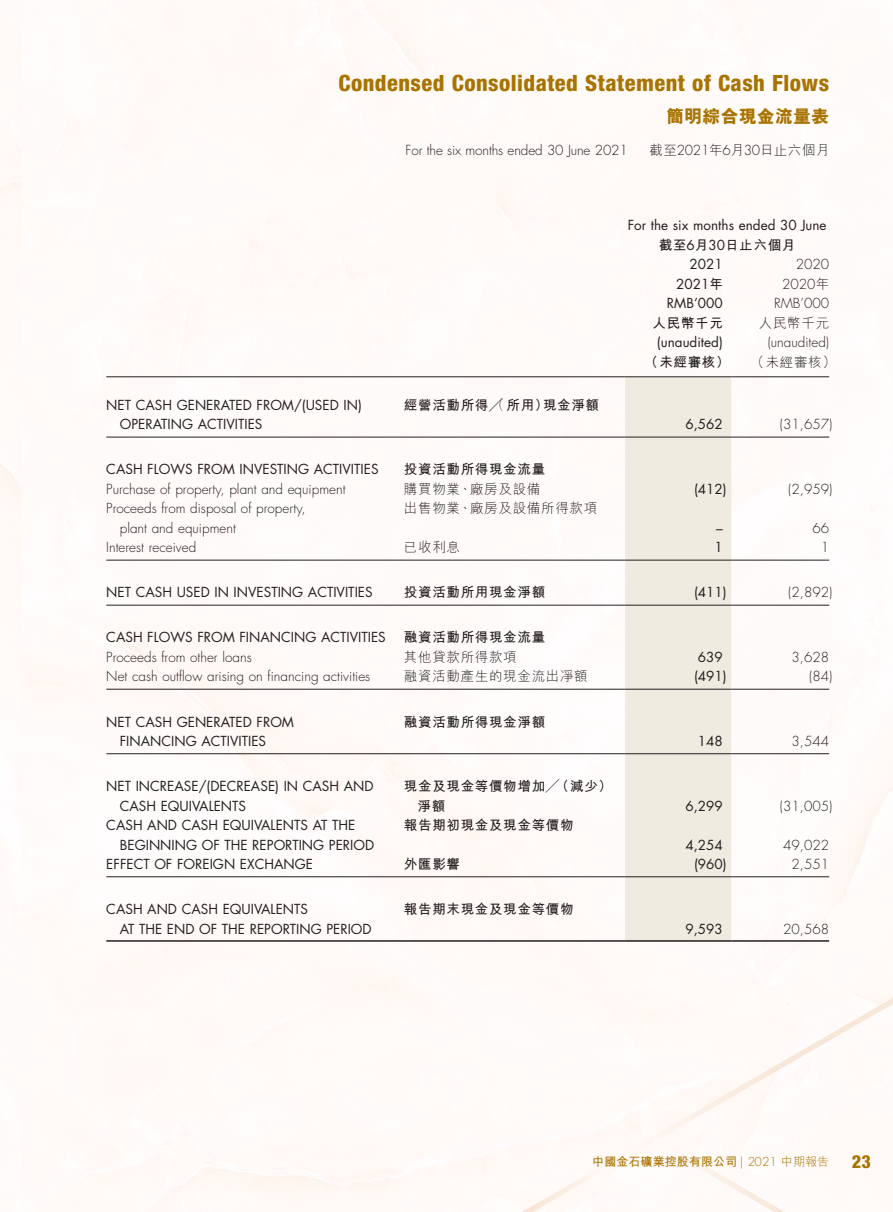
<style>
.page{position:relative;width:893px;height:1212px;background:#fff}
.page>*{position:absolute;margin:0;border:0;box-sizing:border-box;transform-origin:0 0}
.t1{font:800 condensed 22.5px "Helvetica Neue LT Std";letter-spacing:.02em;color:#a97300}
.t2{font:800 18px "M Hei HK";letter-spacing:.005em;color:#a97300}
.t3{font:800 condensed 18px "Helvetica Neue LT Std";color:#a97300}
.t4{font:13.5px/19.5px "Futura Std";color:#231f20}
.t5{font:300 13.5px/19.5px "Futura Std";color:#231f20}
.t6{font:700 13.5px/19.5px "M Hei HK";letter-spacing:.05em;color:#231f20}
.t7{font:300 13.5px "M Hei HK";letter-spacing:.05em;color:#231f20}
.t8{font:700 12px "M Hei HK";letter-spacing:.01em;color:#a97300}
.s1{font-family:"Futura Std"}
.s2{font-family:"Adobe Ming Std";font-weight:300}
.s3{font-family:"Futura Std";font-weight:400}
.s4{font-family:"M Hei HK";font-weight:700}
.s5{font-family:"M Hei HK"}
.s6{font-family:"Futura Std";font-weight:300}
.s7{font-weight:300}
</style>
<div class="page">
<img style="left:0;top:0;width:893px;height:1212px">
<div style="left:625px;top:377px;width:106px;height:563px;background:#efebe0"></div>
<hr style="left:106px;top:376px;width:298px;height:1px;background:#231f20">
<hr style="left:404px;top:376px;width:221px;height:1px;background:#231f20">
<hr style="left:625px;top:376px;width:106px;height:1px;background:#231f20">
<hr style="left:731px;top:376px;width:98px;height:1px;background:#231f20">
<hr style="left:106px;top:437px;width:298px;height:1px;background:#231f20">
<hr style="left:404px;top:437px;width:221px;height:1px;background:#231f20">
<hr style="left:625px;top:437px;width:106px;height:1px;background:#231f20">
<hr style="left:731px;top:437px;width:98px;height:1px;background:#231f20">
<hr style="left:106px;top:560px;width:298px;height:1px;background:#231f20">
<hr style="left:404px;top:560px;width:221px;height:1px;background:#231f20">
<hr style="left:625px;top:560px;width:106px;height:1px;background:#231f20">
<hr style="left:731px;top:560px;width:98px;height:1px;background:#231f20">
<hr style="left:106px;top:605px;width:298px;height:1px;background:#231f20">
<hr style="left:404px;top:605px;width:221px;height:1px;background:#231f20">
<hr style="left:625px;top:605px;width:106px;height:1px;background:#231f20">
<hr style="left:731px;top:605px;width:98px;height:1px;background:#231f20">
<hr style="left:106px;top:689px;width:298px;height:1px;background:#231f20">
<hr style="left:404px;top:689px;width:221px;height:1px;background:#231f20">
<hr style="left:625px;top:689px;width:106px;height:1px;background:#231f20">
<hr style="left:731px;top:689px;width:98px;height:1px;background:#231f20">
<hr style="left:106px;top:753px;width:298px;height:1px;background:#231f20">
<hr style="left:404px;top:753px;width:221px;height:1px;background:#231f20">
<hr style="left:625px;top:753px;width:106px;height:1px;background:#231f20">
<hr style="left:731px;top:753px;width:98px;height:1px;background:#231f20">
<hr style="left:106px;top:876px;width:298px;height:1px;background:#231f20">
<hr style="left:404px;top:876px;width:221px;height:1px;background:#231f20">
<hr style="left:625px;top:876px;width:106px;height:1px;background:#231f20">
<hr style="left:731px;top:876px;width:98px;height:1px;background:#231f20">
<hr style="left:106px;top:940px;width:298px;height:2px;background:#231f20">
<hr style="left:404px;top:940px;width:221px;height:2px;background:#231f20">
<hr style="left:625px;top:940px;width:106px;height:2px;background:#231f20">
<hr style="left:731px;top:940px;width:98px;height:2px;background:#231f20">
<h1 class="t1" style="left:339px;top:69px;width:492px">Condensed Consolidated Statement of Cash Flows</h1>
<h2 class="t2" style="left:666px;top:107px;width:164px">簡明綜合現金流量表</h2>
<p class="t5" style="left:406px;top:140px;width:224px">For the six months ended 30 June 2021</p>
<p class="t7" style="left:650px;top:143px;width:181px">截至<span class="s1">2021</span>年<span class="s1">6</span>月<span class="s1">30</span>日止六個月</p>
<p class="t4" style="left:120px;top:395px;width:244px;text-indent:-14px">NET CASH GENERATED FROM/(USED IN)<br>OPERATING ACTIVITIES</p>
<p class="t6" style="left:404px;top:394px;width:197px">經營活動所得<span class="s2">╱（</span>所用）現金淨額</p>
<p class="t4" style="left:628px;top:216px;width:200px">For the six months ended 30 June</p>
<p class="t6" style="left:659px;top:234px;width:138px">截至<span class="s3">6</span>月<span class="s3">30</span>日止六個月</p>
<p class="t4" style="left:690px;top:255px;width:35px">2021</p>
<p class="t5" style="left:796px;top:255px;width:35px">2020</p>
<p class="t4" style="left:676px;top:274px;width:48px">2021<span class="s4">年</span></p>
<p class="t5" style="left:782px;top:275px;width:49px">2020<span class="s5">年</span></p>
<p class="t4" style="left:667px;top:294px;width:57px">RMB’000</p>
<p class="t5" style="left:774px;top:294px;width:57px">RMB’000</p>
<p class="t6" style="left:653px;top:312px;width:72px">人民幣千元</p>
<p class="t7" style="left:759px;top:316px;width:72px">人民幣千元</p>
<p class="t4" style="left:657px;top:333px;width:67px">(unaudited)</p>
<p class="t5" style="left:768px;top:333px;width:63px">(unaudited)</p>
<p class="t6" style="left:644px;top:351px;width:87px">（未經審核）</p>
<p class="t7" style="left:751px;top:355px;width:87px">（未經審核）</p>
<p class="t4" style="left:685px;top:415px;width:39px">6,562</p>
<p class="t5" style="left:780px;top:415px;width:54px">(31,657)</p>
<p class="t4" style="left:106px;top:460px;width:274px">CASH FLOWS FROM INVESTING ACTIVITIES</p>
<p class="t6" style="left:404px;top:458px;width:143px">投資活動所得現金流量</p>
<p class="t5" style="left:106px;top:480px;width:241px">Purchase of property, plant and equipment</p>
<p class="t7" style="left:404px;top:482px;width:138px">購買物業、廠房及設備</p>
<p class="t4" style="left:694px;top:479px;width:34px">(412)</p>
<p class="t5" style="left:788px;top:480px;width:46px">(2,959)</p>
<p class="t5" style="left:120px;top:499px;width:187px;text-indent:-14px">Proceeds from disposal of property, plant and equipment</p>
<p class="t7" style="left:404px;top:501px;width:195px">出售物業、廠房及設備所得款項</p>
<p class="t4" style="left:716px;top:518px;width:8px">–</p>
<p class="t5" style="left:812px;top:519px;width:18px">66</p>
<p class="t5" style="left:106px;top:538px;width:91px">Interest received</p>
<p class="t7" style="left:404px;top:540px;width:58px">已收利息</p>
<p class="t4" style="left:715px;top:538px;width:10px">1</p>
<p class="t5" style="left:821px;top:538px;width:10px">1</p>
<p class="t4" style="left:106px;top:583px;width:268px">NET CASH USED IN INVESTING ACTIVITIES</p>
<p class="t6" style="left:404px;top:581px;width:143px">投資活動所用現金淨額</p>
<p class="t4" style="left:694px;top:583px;width:34px">(411)</p>
<p class="t5" style="left:788px;top:583px;width:46px">(2,892)</p>
<p class="t4" style="left:106px;top:628px;width:281px">CASH FLOWS FROM FINANCING ACTIVITIES</p>
<p class="t6" style="left:404px;top:626px;width:143px">融資活動所得現金流量</p>
<p class="t5" style="left:106px;top:648px;width:147px">Proceeds from other loans</p>
<p class="t7" style="left:404px;top:650px;width:114px">其他貸款所得款項</p>
<p class="t4" style="left:698px;top:647px;width:26px">639</p>
<p class="t5" style="left:791px;top:648px;width:39px">3,628</p>
<p class="t5" style="left:106px;top:667px;width:265px">Net cash outflow arising on financing activities</p>
<p class="t7" style="left:404px;top:670px;width:185px">融資活動產生的現金流出凈額</p>
<p class="t4" style="left:694px;top:667px;width:34px">(491)</p>
<p class="t5" style="left:809px;top:667px;width:25px">(84)</p>
<p class="t4" style="left:120px;top:712px;width:176px;text-indent:-14px">NET CASH GENERATED FROM<br>FINANCING ACTIVITIES</p>
<p class="t6" style="left:404px;top:711px;width:143px">融資活動所得現金淨額</p>
<p class="t4" style="left:698px;top:731px;width:26px">148</p>
<p class="t5" style="left:791px;top:732px;width:39px">3,544</p>
<p class="t4" style="left:120px;top:776px;width:255px;text-indent:-14px">NET INCREASE/(DECREASE) IN CASH AND<br>CASH EQUIVALENTS</p>
<p class="t6" style="left:417px;top:775px;width:196px;text-indent:-14px">現金及現金等價物增加╱（減少）淨額</p>
<p class="t4" style="left:120px;top:815px;width:256px;text-indent:-14px">CASH AND CASH EQUIVALENTS AT THE<br>BEGINNING OF THE REPORTING PERIOD</p>
<p class="t6" style="left:404px;top:814px;width:171px">報告期初現金及現金等價物</p>
<p class="t4" style="left:685px;top:796px;width:39px">6,299</p>
<p class="t5" style="left:780px;top:796px;width:54px">(31,005)</p>
<p class="t4" style="left:685px;top:835px;width:39px">4,254</p>
<p class="t5" style="left:783px;top:835px;width:48px">49,022</p>
<p class="t4" style="left:106px;top:854px;width:208px">EFFECT OF FOREIGN EXCHANGE</p>
<p class="t6" style="left:404px;top:853px;width:58px">外匯影響</p>
<p class="t4" style="left:694px;top:854px;width:34px">(960)</p>
<p class="t5" style="left:791px;top:855px;width:39px">2,551</p>
<p class="t4" style="left:120px;top:899px;width:253px;text-indent:-14px">CASH AND CASH EQUIVALENTS<br>AT THE END OF THE REPORTING PERIOD</p>
<p class="t6" style="left:404px;top:898px;width:171px">報告期末現金及現金等價物</p>
<p class="t4" style="left:685px;top:919px;width:39px">9,593</p>
<p class="t5" style="left:783px;top:919px;width:48px">20,568</p>
<p class="t8" style="left:592px;top:1152px;width:238px">中國金石礦業控股有限公司 <span class="s6">| 2021</span> <span class="s7">中期報告</span></p>
<h2 class="t3" style="left:852px;top:1150px;width:20px">23</h2>
</div>
